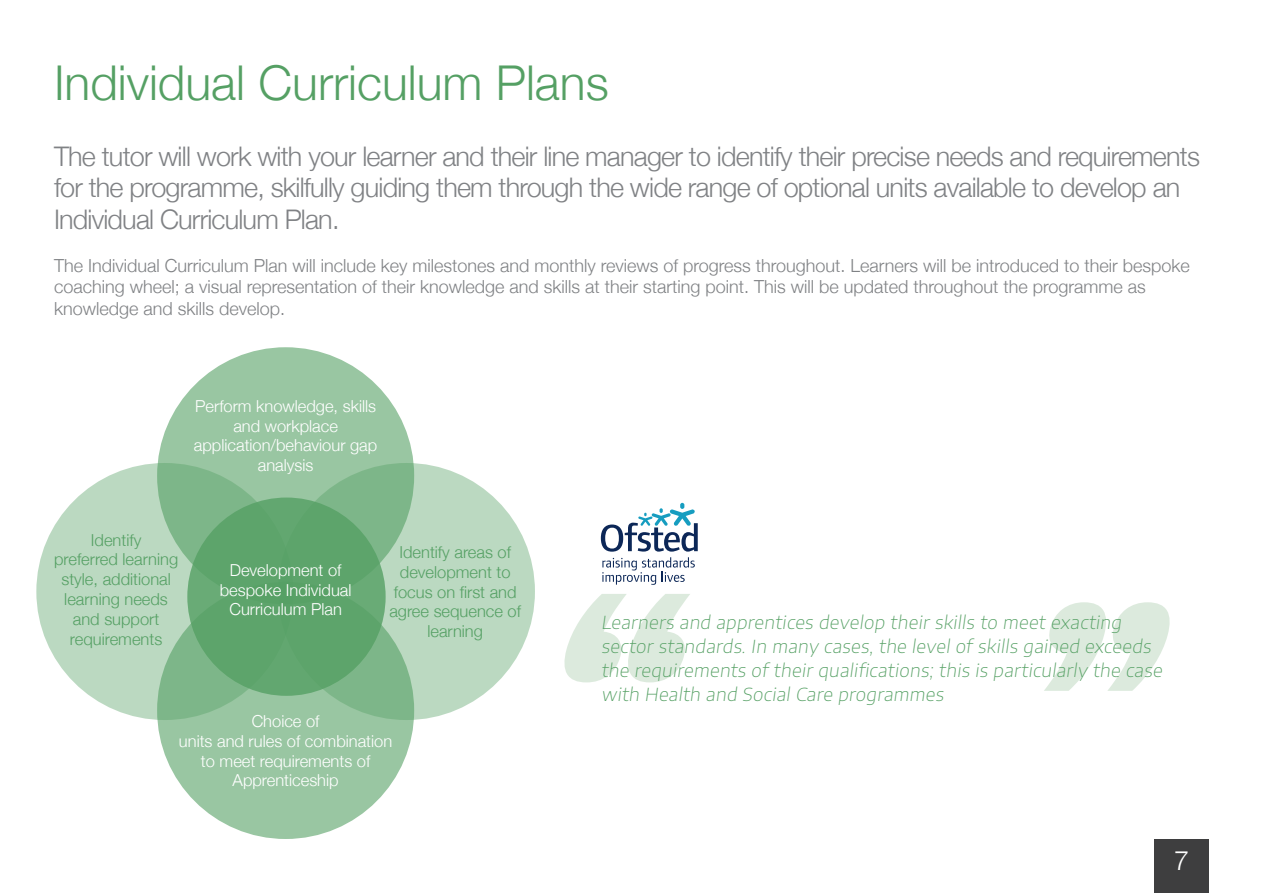
<style>
.page{position:relative;width:1263px;height:893px;background:#fff}
.page>*{position:absolute;margin:0;border:0;box-sizing:border-box;transform-origin:0 0}
.t1{font:italic 800 225px "Encode Sans Semi Expanded";color:#cde1ce}
.t2{font:300 48px "Helvetica Neue";color:#55a064}
.t3{font:300 27px/31.5px "Helvetica Neue";letter-spacing:-.03em;color:#808285}
.t4{font:300 27px "Helvetica Neue";color:#fff}
.t5{font:300 18px/21.6px "Helvetica Neue";color:#808285}
.t6{font:200 18px/24px "Encode Sans Semi Expanded";color:#55a064}
.t7{font:300 16.5px/19.8px "Helvetica Neue";color:#fff;text-align:center}
.t8{font:300 16.5px/19.8px "Helvetica Neue";color:#55a064;text-align:center}
</style>
<div class="page">
<div style="left:1154px;top:839px;width:55px;height:54px;background:#3e3e3f"></div>
<div style="left:278px;top:463px;width:257px;height:257px;background:#bbd9c1;border-radius:50%"></div>
<div style="left:36px;top:463px;width:257px;height:257px;background:#bbd9c1;border-radius:50%"></div>
<svg style="left:157px;top:347px;width:257px;height:257px;background:#91c19b"></svg>
<div style="left:187px;top:497px;width:199px;height:199px;background:#5da46b;border-radius:50%"></div>
<svg style="left:157px;top:582px;width:257px;height:257px;fill:#99c6a2"></svg>
<svg style="left:601px;top:503px;width:97px;height:82px"></svg>
<h2 class="t2" style="left:54px;top:54px;width:556px">Individual Curriculum Plans</h2>
<p class="t3" style="left:54px;top:140px;width:1147px">The tutor will work with your learner and their line manager to identify their precise needs and requirements for the programme, skilfully guiding them through the wide range of optional units available to develop an<br>Individual Curriculum Plan.</p>
<p class="t5" style="left:54px;top:254px;width:1137px">The Individual Curriculum Plan will include key milestones and monthly reviews of progress throughout. Learners will be introduced to their bespoke coaching wheel; a visual representation of their knowledge and skills at their starting point. This will be updated throughout the programme as knowledge and skills develop.</p>
<p class="t7" style="left:194px;top:396px;width:185px">Perform knowledge, skills and workplace application/behaviour gap analysis</p>
<p class="t8" style="left:54px;top:529px;width:126px">Identify<br>preferred learning style, additional learning needs and support requirements</p>
<p class="t7" style="left:220px;top:560px;width:133px">Development of bespoke Individual<br>Curriculum Plan</p>
<p class="t8" style="left:389px;top:542px;width:133px">Identify areas of development to focus on first and agree sequence of learning</p>
<p class="t7" style="left:179px;top:711px;width:215px">Choice of<br>units and rules of combination to meet requirements of<br>Apprenticeship</p>
<h1 class="t1" style="left:525px;top:517px;width:220px">“</h1>
<h1 class="t1" style="left:1209px;top:767px;width:220px;rotate:-180deg">“</h1>
<p class="t6" style="left:601px;top:610px;width:566px">Learners and apprentices develop their skills to meet exacting sector standards. In many cases, the level of skills gained exceeds the requirements of their qualifications; this is particularly the case with Health and Social Care programmes</p>
<h3 class="t4" style="left:1174px;top:844px;width:17px">7</h3>
</div>
